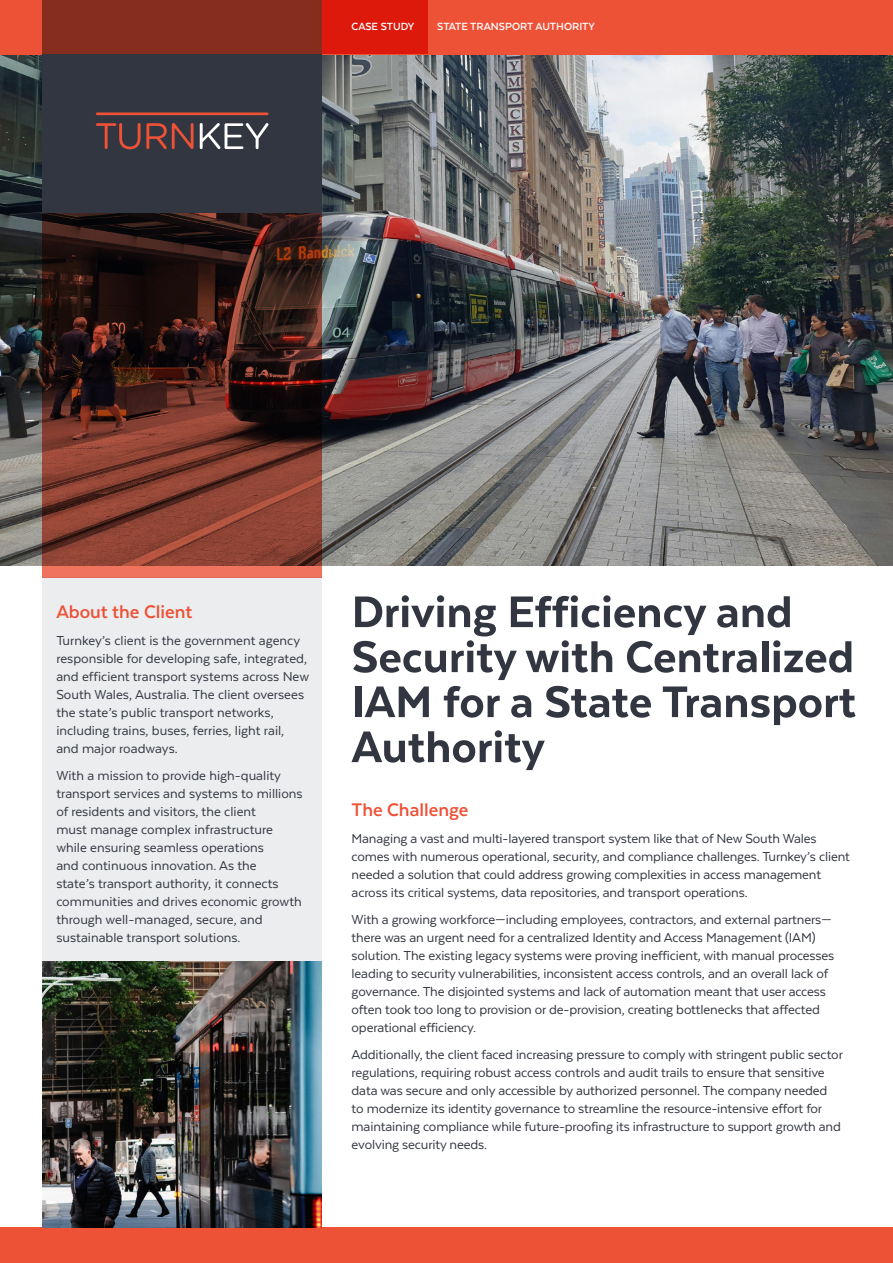
<style>
.page{position:relative;width:893px;height:1263px;background:#fff}
.page>*{position:absolute;margin:0;border:0;box-sizing:border-box;transform-origin:0 0}
.t1{font:800 51px/45px "Texta";color:#323640}
.t2{font:700 21px "Texta";color:#ed5136}
.t3{font:15px/18px "Texta";letter-spacing:-.01em;color:#323640}
.t4{font:700 12px "Texta";color:#fff}
</style>
<div class="page">
<img style="left:0;top:54px;width:893px;height:512px">
<div style="left:43px;top:578px;width:279px;height:685px;background:#ecedee"></div>
<div style="left:0;top:1228px;width:893px;height:35px;background:#ed5136"></div>
<div style="left:0;top:0;width:893px;height:54px;background:#ed5136"></div>
<div style="left:322px;top:0;width:106px;height:54px;background:#dc190b"></div>
<div style="left:43px;top:0;width:279px;height:54px;background:#862d1e"></div>
<svg style="left:43px;top:212px;width:279px;height:366px;background:#572a21"></svg>
<div style="left:43px;top:54px;width:279px;height:158px;background:#323640"></div>
<hr style="left:96px;top:112px;width:172px;height:3px;background:#ed5136">
<svg style="left:96px;top:123px;width:98px;height:26px"></svg>
<svg style="left:200px;top:123px;width:68px;height:26px"></svg>
<img style="left:43px;top:962px;width:279px;height:266px">
<p class="t4" style="left:352px;top:21px;width:64px">CASE STUDY</p>
<p class="t4" style="left:437px;top:21px;width:159px">STATE TRANSPORT AUTHORITY</p>
<p class="t2" style="left:56px;top:601px;width:138px">About the Client</p>
<p class="t3" style="left:56px;top:631px;width:254px">Turnkey’s client is the government agency responsible for developing safe, integrated, and efficient transport systems across New South Wales, Australia. The client oversees the state’s public transport networks, including trains, buses, ferries, light rail, and major roadways.</p>
<p class="t3" style="left:56px;top:766px;width:248px">With a mission to provide high-quality transport services and systems to millions of residents and visitors, the client<br>must manage complex infrastructure while ensuring seamless operations<br>and continuous innovation. As the<br>state’s transport authority, it connects communities and drives economic growth through well-managed, secure, and sustainable transport solutions.</p>
<p class="t1" style="left:352px;top:589px;width:506px">Driving Efficiency and<br>Security with Centralized<br>IAM for a State Transport<br>Authority</p>
<p class="t2" style="left:352px;top:799px;width:119px">The Challenge</p>
<p class="t3" style="left:352px;top:829px;width:500px">Managing a vast and multi-layered transport system like that of New South Wales comes with numerous operational, security, and compliance challenges. Turnkey’s client needed a solution that could address growing complexities in access management across its critical systems, data repositories, and transport operations.</p>
<p class="t3" style="left:352px;top:910px;width:484px">With a growing workforce—including employees, contractors, and external partners— there was an urgent need for a centralized Identity and Access Management (IAM) solution. The existing legacy systems were proving inefficient, with manual processes leading to security vulnerabilities, inconsistent access controls, and an overall lack of governance. The disjointed systems and lack of automation meant that user access often took too long to provision or de-provision, creating bottlenecks that affected operational efficiency.</p>
<p class="t3" style="left:352px;top:1045px;width:493px">Additionally, the client faced increasing pressure to comply with stringent public sector regulations, requiring robust access controls and audit trails to ensure that sensitive data was secure and only accessible by authorized personnel. The company needed to modernize its identity governance to streamline the resource-intensive effort for maintaining compliance while future-proofing its infrastructure to support growth and evolving security needs.</p>
</div>
